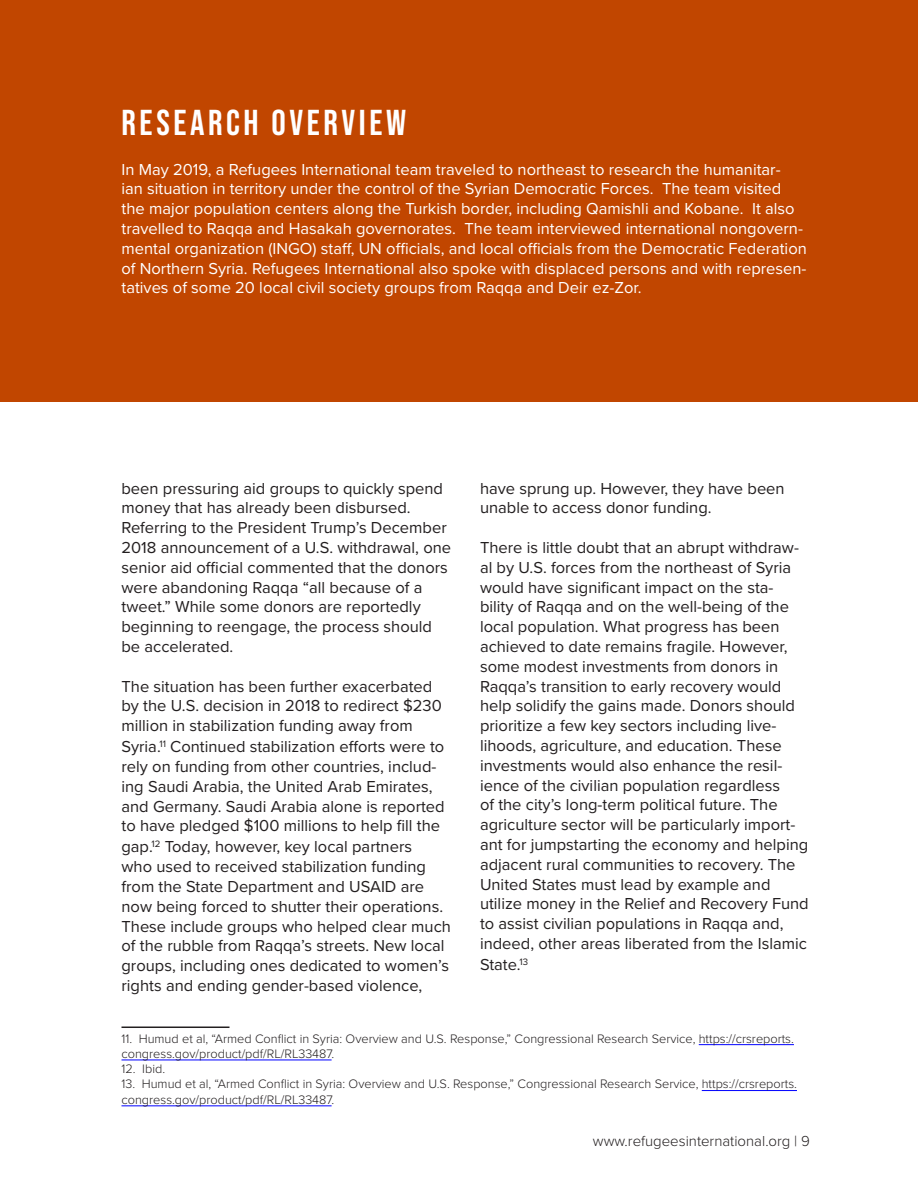
<style>
.page{position:relative;width:918px;height:1188px;background:#fff}
.page>*{position:absolute;margin:0;border:0;box-sizing:border-box;transform-origin:0 0}
.Section_Headers{font:36px "Bebas Neue";letter-spacing:.1em;color:#fff}
.t1{font:16.5px/19.8px "Proxima Nova";color:#231f20}
.t2{font:16.5px/19.8px "Proxima Nova";color:#fff}
.t3{font:300 15px "Proxima Nova";color:#231f20}
.Footnote{font:300 12.75px/15.3px "Proxima Nova";color:#231f20}
</style>
<div class="page">
<div style="left:0;top:0;width:918px;height:402px;background:#c14600"></div>
<hr style="left:122px;top:1027px;width:108px;height:1px;background:#231f20">
<hr style="left:699px;top:1044px;width:95px;height:1px;background:#00f">
<hr style="left:122px;top:1060px;width:210px;height:1px;background:#00f">
<hr style="left:702px;top:1090px;width:95px;height:1px;background:#00f">
<hr style="left:122px;top:1106px;width:210px;height:1px;background:#00f">
<p class="Section_Headers" style="left:122px;top:102px;width:286px">RESEARCH OVERVIEW</p>
<p class="t2" style="left:122px;top:158px;width:687px">In May 2019, a Refugees International team traveled to northeast to research the humanitar-<br>ian situation in territory under the control of the Syrian Democratic Forces. The team visited the major population centers along the Turkish border, including Qamishli and Kobane. It also travelled to Raqqa and Hasakah governorates. The team interviewed international nongovern&shy;mental organization (INGO) staff, UN officials, and local officials from the Democratic Federation of Northern Syria. Refugees International also spoke with displaced persons and with represen&shy;tatives of some 20 local civil society groups from Raqqa and Deir ez-Zor.</p>
<p class="t1" style="left:122px;top:478px;width:331px">been pressuring aid groups to quickly spend money that has already been disbursed.<br>Referring to the President Trump’s December 2018 announcement of a U.S. withdrawal, one senior aid official commented that the donors were abandoning Raqqa “all because of a tweet.” While some donors are reportedly beginning to reengage, the process should be accelerated.</p>
<p class="t1" style="left:122px;top:675px;width:331px">The situation has been further exacerbated by the U.S. decision in 2018 to redirect $230 million in stabilization funding away from Syria.<sup>11</sup> Continued stabilization efforts were to rely on funding from other countries, includ&shy;ing Saudi Arabia, the United Arab Emirates, and Germany. Saudi Arabia alone is reported to have pledged $100 millions to help fill the gap.<sup>12</sup> Today, however, key local partners<br>who used to received stabilization funding from the State Department and USAID are now being forced to shutter their operations.<br>These include groups who helped clear much of the rubble from Raqqa’s streets. New local groups, including ones dedicated to women’s rights and ending gender-based violence,</p>
<p class="Footnote" style="left:122px;top:1030px;width:674px">11. Humud et al, “Armed Conflict in Syria: Overview and U.S. Response,” Congressional Research Service, https://crsreports. congress.gov/product/pdf/RL/RL33487.</p>
<p class="Footnote" style="left:122px;top:1061px;width:45px">12. Ibid.</p>
<p class="Footnote" style="left:122px;top:1076px;width:677px">13. Humud et al, “Armed Conflict in Syria: Overview and U.S. Response,” Congressional Research Service, https://crsreports. congress.gov/product/pdf/RL/RL33487.</p>
<p class="t1" style="left:480px;top:478px;width:306px">have sprung up. However, they have been unable to access donor funding.</p>
<p class="t1" style="left:480px;top:537px;width:330px">There is little doubt that an abrupt withdraw&shy;al by U.S. forces from the northeast of Syria would have significant impact on the sta&shy;bility of Raqqa and on the well-being of the local population. What progress has been achieved to date remains fragile. However, some modest investments from donors in Raqqa’s transition to early recovery would help solidify the gains made. Donors should prioritize a few key sectors including live&shy;lihoods, agriculture, and education. These investments would also enhance the resil&shy;ience of the civilian population regardless<br>of the city’s long-term political future. The agriculture sector will be particularly import&shy;ant for jumpstarting the economy and helping adjacent rural communities to recovery. The United States must lead by example and utilize money in the Relief and Recovery Fund to assist civilian populations in Raqqa and, indeed, other areas liberated from the Islamic State.<sup>13</sup></p>
<p class="t3" style="left:593px;top:1130px;width:219px">www.refugeesinternational.org | 9</p>
</div>
